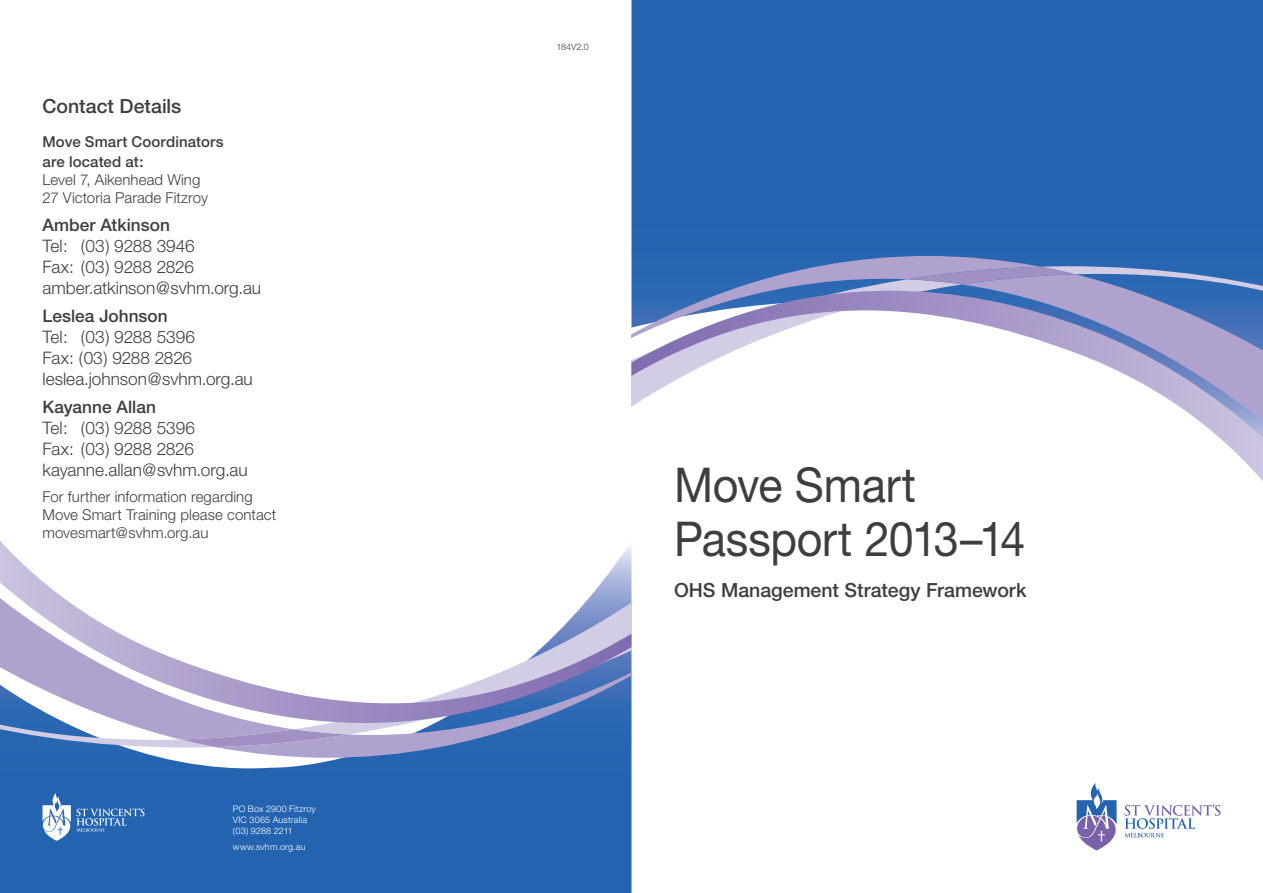
<style>
.page{position:relative;width:1263px;height:893px;background:#fff}
.page>*{position:absolute;margin:0;border:0;box-sizing:border-box;transform-origin:0 0}
.t1{font:48px/54px "Helvetica Neue";letter-spacing:-.01em;color:#3e3e3f;scale:.93 1}
.t2{font:500 19.5px "Helvetica Neue";color:#3e3e3f}
.t3{font:300 17.25px/21px "Helvetica Neue";color:#3e3e3f}
.t4{font:500 17.25px "Helvetica Neue";color:#3e3e3f}
.t5{font:300 15px/18px "Helvetica Neue";letter-spacing:.005em;color:#3e3e3f}
.t6{font:500 15px/19.5px "Helvetica Neue";letter-spacing:.01em;color:#3e3e3f}
.t7{font:300 9px/10.8px "Helvetica Neue";letter-spacing:.02em;color:#fff}
.t8{font:300 9px "Helvetica Neue";color:#3e3e3f}
</style>
<div class="page">
<div style="left:0;top:758px;width:631px;height:135px;background:#2463b0"></div>
<div style="left:631px;top:0;width:632px;height:256px;background:#2463b0"></div>
<svg style="left:631px;top:256px;width:632px;height:10px;background:#4673b7"></svg>
<svg style="left:631px;top:266px;width:632px;height:22px;background:#6584c0"></svg>
<svg style="left:907px;top:267px;width:168px;height:17px;background:#a89cca"></svg>
<svg style="left:631px;top:288px;width:632px;height:193px"></svg>
<svg style="left:0;top:747px;width:631px;height:11px;fill:#2765b1"></svg>
<svg style="left:181px;top:746px;width:168px;height:1px"></svg>
<svg style="left:0;top:541px;width:631px;height:205px"></svg>
<svg style="left:43px;top:793px;width:102px;height:48px;background:#5284c0"></svg>
<svg style="left:1076px;top:782px;width:144px;height:68px"></svg>
<p class="t2" style="left:43px;top:94px;width:140px">Contact Details</p>
<p class="t6" style="left:43px;top:132px;width:182px">Move Smart Coordinators are located at:</p>
<p class="t5" style="left:43px;top:170px;width:167px">Level 7, Aikenhead Wing<br>27 Victoria Parade Fitzroy</p>
<p class="t4" style="left:43px;top:214px;width:129px">Amber Atkinson</p>
<p class="t3" style="left:43px;top:235px;width:220px">Tel: (03) 9288 3946<br>Fax: (03) 9288 2826 amber.atkinson@svhm.org.au</p>
<p class="t4" style="left:43px;top:305px;width:127px">Leslea Johnson</p>
<p class="t3" style="left:43px;top:326px;width:212px">Tel: (03) 9288 5396<br>Fax: (03) 9288 2826 leslea.johnson@svhm.org.au</p>
<p class="t4" style="left:43px;top:396px;width:115px">Kayanne Allan</p>
<p class="t3" style="left:43px;top:417px;width:207px">Tel: (03) 9288 5396<br>Fax: (03) 9288 2826 kayanne.allan@svhm.org.au</p>
<p class="t5" style="left:43px;top:488px;width:235px">For further information regarding<br>Move Smart Training please contact movesmart@svhm.org.au</p>
<p class="t7" style="left:233px;top:803px;width:84px">PO Box 2900 Fitzroy<br>VIC 3065 Australia (03) 9288 2211</p>
<p class="t7" style="left:233px;top:842px;width:74px">www.svhm.org.au</p>
<p class="t8" style="left:556px;top:41px;width:34px">184V2.0</p>
<h1 class="t1" style="left:674px;top:457px;width:379px">Move Smart<br>Passport 2013–14</h1>
<p class="t2" style="left:674px;top:578px;width:354px">OHS Management Strategy Framework</p>
</div>
